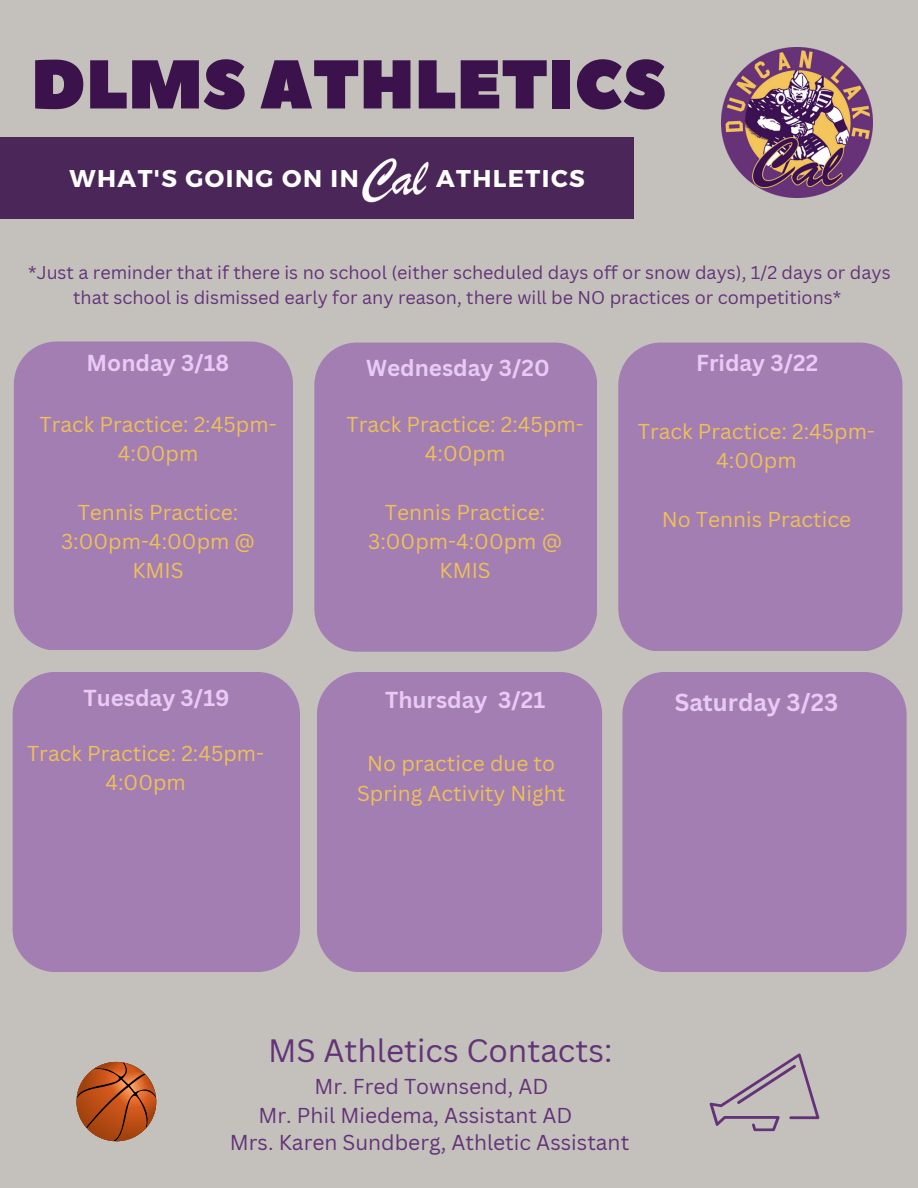
<style>
.page{position:relative;width:918px;height:1188px;background:#c4c1bd}
.page>*{position:absolute;margin:0;border:0;box-sizing:border-box;transform-origin:0 0}
.t1{font:68.85px "Peace Sans";color:#3b124c}
.t2{font:31.5px "Canva Sans";color:#633377}
.t3{font:700 24.15px "Montserrat";letter-spacing:.06em;color:#fff}
.t4{font:700 24px "Canva Sans";color:#e8caf5}
.t5{font:700 22.5px "Canva Sans";color:#e8caf5}
.t6{font:21px/29.2px "Canva Sans";color:#edc059;text-align:center}
.t7{font:21px/29.7px "Canva Sans";color:#633377}
.t8{font:18px/24.8px "Canva Sans";color:#633377;text-align:center}
</style>
<div class="page">
<img style="left:722px;top:47px;width:151px;height:151px">
<div style="left:0;top:137px;width:634px;height:81px;background:#4b2759"></div>
<img style="left:357px;top:158px;width:79px;height:61px">
<div style="left:14px;top:342px;width:279px;height:308px;background:#a37eb2"></div>
<div style="left:13px;top:672px;width:287px;height:300px;background:#a37eb2"></div>
<div style="left:314px;top:343px;width:283px;height:309px;background:#a37eb2"></div>
<div style="left:317px;top:672px;width:285px;height:300px;background:#a37eb2"></div>
<div style="left:618px;top:343px;width:284px;height:308px;background:#a37eb2"></div>
<div style="left:622px;top:672px;width:285px;height:300px;background:#a37eb2"></div>
<svg style="left:77px;top:1062px;width:79px;height:79px"></svg>
<svg style="left:710px;top:1053px;width:109px;height:78px"></svg>
<h1 class="t1" style="left:31px;top:39px;width:637px">DLMS ATHLETICS</h1>
<p class="t3" style="left:69px;top:163px;width:291px">WHAT'S GOING ON IN</p>
<p class="t3" style="left:436px;top:163px;width:150px">ATHLETICS</p>
<p class="t8" style="left:28px;top:260px;width:864px">*Just a reminder that if there is no school (either scheduled days off or snow days), 1/2 days or days that school is dismissed early for any reason, there will be NO practices or competitions*</p>
<p class="t5" style="left:87px;top:347px;width:144px">Monday 3/18</p>
<p class="t5" style="left:366px;top:352px;width:185px">Wednesday 3/20</p>
<p class="t5" style="left:696px;top:347px;width:124px">Friday 3/22</p>
<p class="t6" style="left:39px;top:409px;width:239px">Track Practice: 2:45pm-<br>4:00pm</p>
<p class="t6" style="left:61px;top:497px;width:195px">Tennis Practice:<br>3:00pm-4:00pm @<br>KMIS</p>
<p class="t6" style="left:347px;top:409px;width:239px">Track Practice: 2:45pm-<br>4:00pm</p>
<p class="t6" style="left:368px;top:497px;width:195px">Tennis Practice:<br>3:00pm-4:00pm @<br>KMIS</p>
<p class="t6" style="left:638px;top:416px;width:239px">Track Practice: 2:45pm-<br>4:00pm</p>
<p class="t6" style="left:662px;top:504px;width:191px">No Tennis Practice</p>
<p class="t5" style="left:83px;top:682px;width:148px">Tuesday 3/19</p>
<p class="t5" style="left:385px;top:684px;width:162px">Thursday 3/21</p>
<p class="t4" style="left:675px;top:685px;width:165px">Saturday 3/23</p>
<p class="t6" style="left:27px;top:738px;width:239px">Track Practice: 2:45pm-<br>4:00pm</p>
<p class="t6" style="left:357px;top:749px;width:210px">No practice due to<br>Spring Activity Night</p>
<h2 class="t2" style="left:268px;top:1029px;width:346px">MS Athletics Contacts:</h2>
<p class="t7" style="left:259px;top:1071px;width:315px;text-indent:56px">Mr. Fred Townsend, AD<br>Mr. Phil Miedema, Assistant AD</p>
<p class="t7" style="left:230px;top:1127px;width:401px">Mrs. Karen Sundberg, Athletic Assistant</p>
</div>
